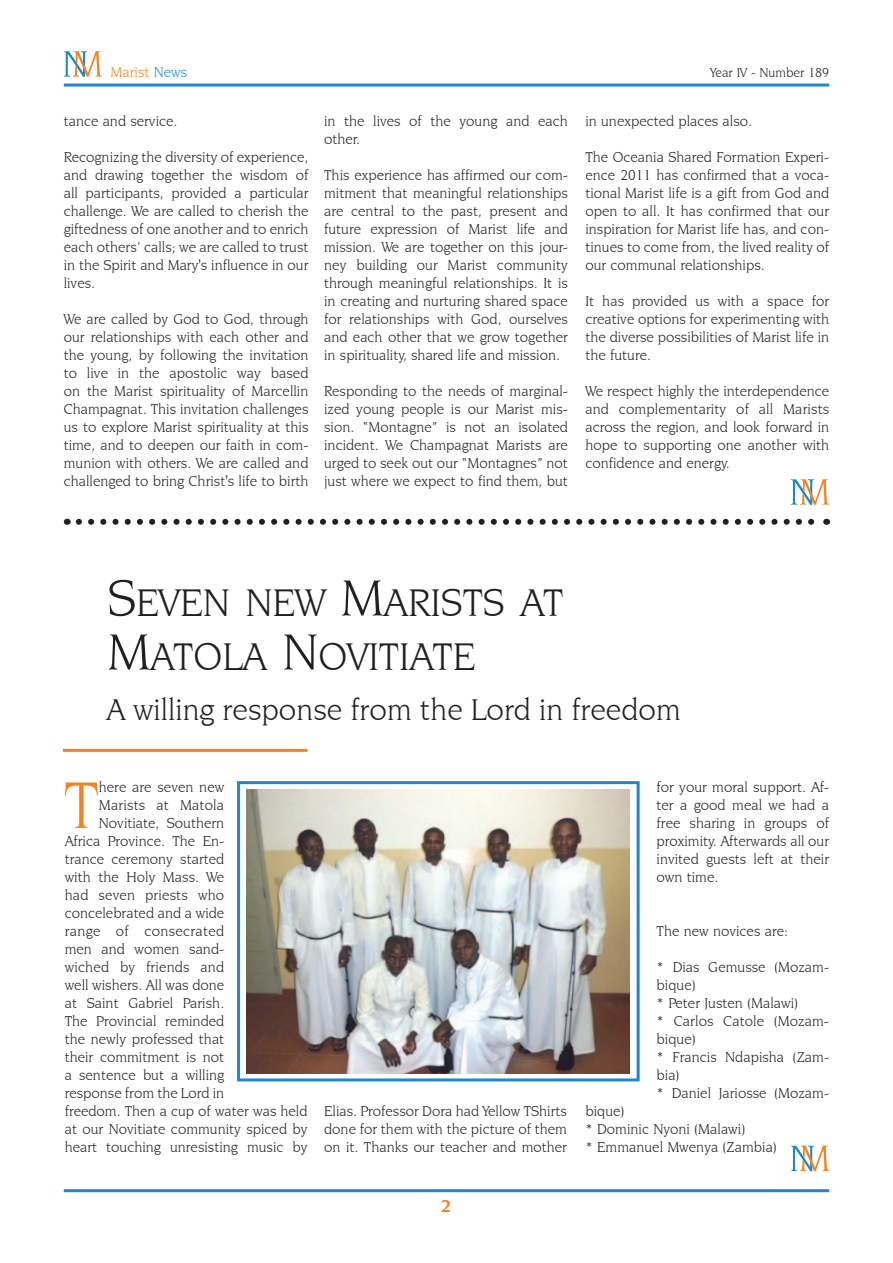
<style>
.page{position:relative;width:893px;height:1263px;background:#fff}
.page>*{position:absolute;margin:0;border:0;box-sizing:border-box;transform-origin:0 0}
.t1{font:70.2px "Novarese IT Cby BT";color:#f58220}
.t2{font:40.5px/54px "Novarese IT Cby BT";color:#231f20}
.t3{font:31.5px "Novarese IT Cby BT";color:#231f20}
.t4{font:700 18px "Novarese IT Cby BT";color:#f58220}
.t5{font:15px/18px "Novarese IT Cby BT";color:#231f20;text-align:justify}
.t6{font:15px "Novarese IT Cby BT";letter-spacing:.02em;color:#231f20}
.t7{font:15px "Novarese IT Cby BT";color:#f58220}
.t8{font:13.5px "Novarese IT Cby BT";color:#231f20}
.s1{color:#2088c9}
.s2{font-size:54px}
</style>
<div class="page">
<hr style="left:64px;top:84px;width:765px;height:3px;background:#2088c9">
<hr style="left:64px;top:1189px;width:765px;height:3px;background:#2088c9">
<svg style="left:64px;top:51px;width:38px;height:26px"></svg>
<hr style="left:63px;top:749px;width:245px;height:3px;background:#f58220">
<svg style="left:79px;top:519px;width:736px;height:6px"></svg>
<svg style="left:791px;top:1145px;width:38px;height:26px"></svg>
<svg style="left:791px;top:479px;width:38px;height:26px"></svg>
<img style="left:246px;top:790px;width:383px;height:283px">
<div style="left:237px;top:781px;width:403px;height:300px;border:3px solid #2088c9"></div>
<p class="t7" style="left:111px;top:63px;width:78px">Marist <span class="s1">News</span></p>
<p class="t8" style="left:710px;top:64px;width:120px">Year IV - Number 189</p>
<p class="t5" style="left:64px;top:112px;width:115px">tance and service.</p>
<p class="t5" style="left:64px;top:148px;width:246px">Recognizing the diversity of experience, and drawing together the wisdom of all participants, provided a particular challenge. We are called to cherish the giftedness of one another and to enrich each others’ calls; we are called to trust in the Spirit and Mary's influence in our lives.</p>
<p class="t5" style="left:64px;top:310px;width:246px">We are called by God to God, through our relationships with each other and the young, by following the invitation to live in the apostolic way based on the Marist spirituality of Marcellin Champagnat. This invitation challenges us to explore Marist spirituality at this time, and to deepen our faith in com&shy;munion with others. We are called and challenged to bring Christ's life to birth</p>
<p class="t5" style="left:324px;top:112px;width:245px">in the lives of the young and each other.</p>
<p class="t5" style="left:324px;top:166px;width:245px">This experience has affirmed our com&shy;mitment that meaningful relationships are central to the past, present and future expression of Marist life and mission. We are together on this jour&shy;ney building our Marist community through meaningful relationships. It is in creating and nurturing shared space for relationships with God, ourselves and each other that we grow together in spirituality, shared life and mission.</p>
<p class="t5" style="left:324px;top:382px;width:245px">Responding to the needs of marginal&shy;ized young people is our Marist mis&shy;sion. “Montagne” is not an isolated incident. We Champagnat Marists are urged to seek out our “Montagnes” not just where we expect to find them, but</p>
<p class="t5" style="left:585px;top:112px;width:168px">in unexpected places also.</p>
<p class="t5" style="left:585px;top:148px;width:245px">The Oceania Shared Formation Experi&shy;ence 2011 has confirmed that a voca&shy;tional Marist life is a gift from God and open to all. It has confirmed that our inspiration for Marist life has, and con&shy;tinues to come from, the lived reality of our communal relationships.</p>
<p class="t5" style="left:585px;top:292px;width:245px">It has provided us with a space for creative options for experimenting with the diverse possibilities of Marist life in the future.</p>
<p class="t5" style="left:585px;top:382px;width:245px">We respect highly the interdependence and complementarity of all Marists across the region, and look forward in hope to supporting one another with confidence and energy.</p>
<h2 class="t2" style="left:107px;top:575px;width:457px"><span class="s2">S</span>EVEN NEW <span class="s2">M</span>ARISTS AT<br><span class="s2">M</span>ATOLA <span class="s2">N</span>OVITIATE</h2>
<h3 class="t3" style="left:106px;top:691px;width:576px">A willing response from the Lord in freedom</h3>
<h1 class="t1" style="left:64px;top:763px;width:37px">T</h1>
<p class="t5" style="left:99px;top:778px;width:127px">here are seven new</p>
<p class="t5" style="left:99px;top:796px;width:127px">Marists at Matola</p>
<p class="t5" style="left:99px;top:814px;width:127px">Novitiate, Southern</p>
<p class="t5" style="left:65px;top:832px;width:161px">Africa Province. The En-</p>
<p class="t5" style="left:65px;top:850px;width:161px">trance ceremony started</p>
<p class="t5" style="left:65px;top:868px;width:161px">with the Holy Mass. We</p>
<p class="t5" style="left:65px;top:886px;width:161px">had seven priests who</p>
<p class="t5" style="left:65px;top:904px;width:161px">concelebrated and a wide</p>
<p class="t6" style="left:65px;top:922px;width:161px">range of consecrated</p>
<p class="t5" style="left:65px;top:940px;width:161px">men and women sand-</p>
<p class="t5" style="left:65px;top:958px;width:161px">wiched by friends and</p>
<p class="t5" style="left:65px;top:976px;width:161px">well wishers. All was done</p>
<p class="t5" style="left:65px;top:994px;width:161px">at Saint Gabriel Parish.</p>
<p class="t5" style="left:65px;top:1012px;width:161px">The Provincial reminded</p>
<p class="t5" style="left:65px;top:1030px;width:161px">the newly professed that</p>
<p class="t5" style="left:65px;top:1048px;width:161px">their commitment is not</p>
<p class="t5" style="left:65px;top:1066px;width:161px">a sentence but a willing</p>
<p class="t5" style="left:65px;top:1084px;width:161px">response from the Lord in</p>
<p class="t5" style="left:65px;top:1102px;width:244px">freedom. Then a cup of water was held</p>
<p class="t5" style="left:65px;top:1120px;width:244px">at our Novitiate community spiced by</p>
<p class="t5" style="left:65px;top:1138px;width:244px">heart touching unresisting music by</p>
<p class="t5" style="left:324px;top:1102px;width:244px">Elias. Professor Dora had Yellow TShirts done for them with the picture of them on it. Thanks our teacher and mother</p>
<p class="t4" style="left:441px;top:1195px;width:12px">2</p>
<p class="t5" style="left:657px;top:778px;width:174px">for your moral support. Af&shy;ter a good meal we had a free sharing in groups of proximity. Afterwards all our invited guests left at their own time.</p>
<p class="t5" style="left:657px;top:922px;width:133px">The new novices are:</p>
<p class="t5" style="left:657px;top:958px;width:174px;text-align:left">* Dias Gemusse (Mozam&shy;bique)<br>* Peter Justen (Malawi)<br>* Carlos Catole (Mozam&shy;bique)<br>* Francis Ndapisha (Zam&shy;bia)<br>* Daniel Jariosse (Mozam-</p>
<p class="t5" style="left:585px;top:1102px;width:193px;text-align:left">bique)<br>* Dominic Nyoni (Malawi)<br>* Emmanuel Mwenya (Zambia)</p>
</div>
